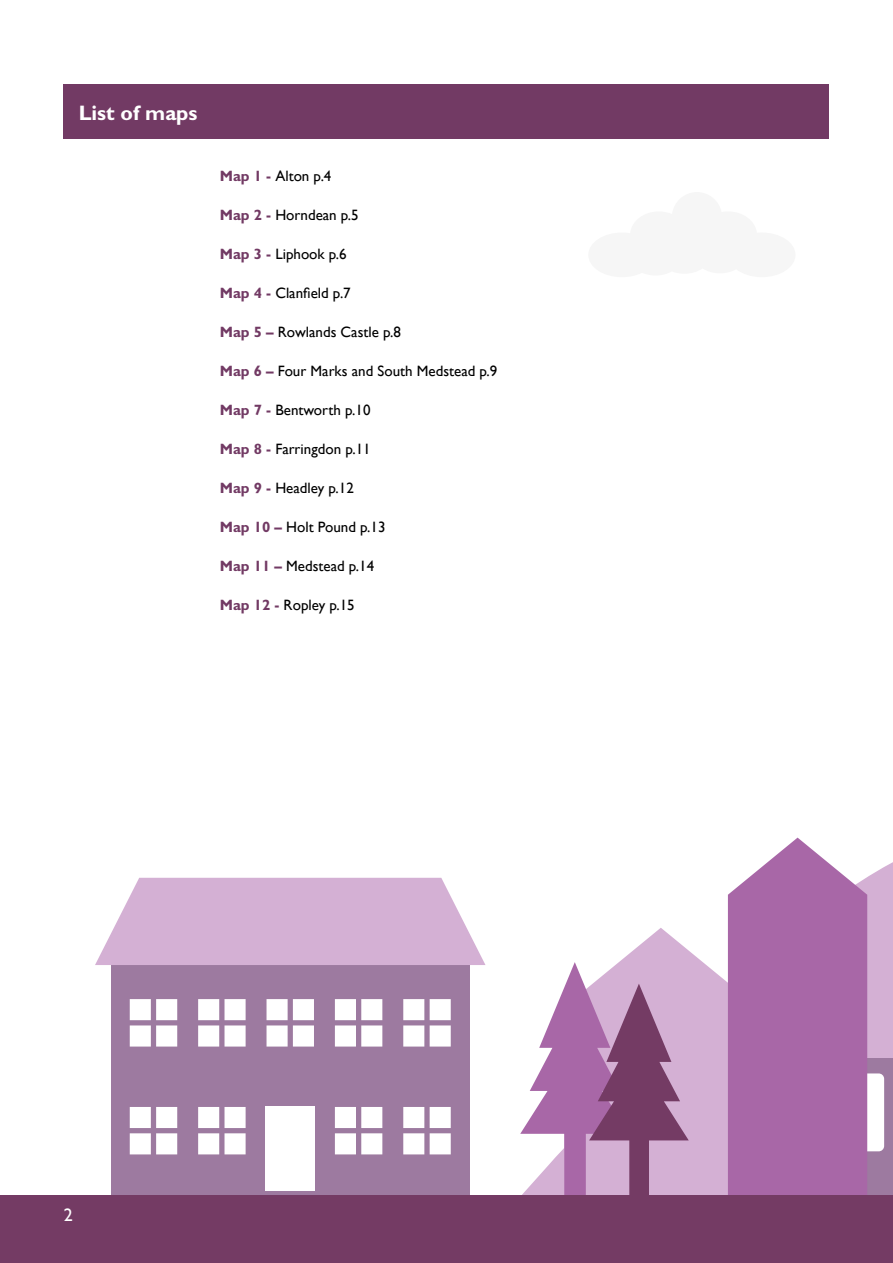
<style>
.page{position:relative;width:893px;height:1263px;background:#fff}
.page>*{position:absolute;margin:0;border:0;box-sizing:border-box;transform-origin:0 0}
.t1{font:700 21px "Gill Sans";color:#fff}
.t2{font:18px "Gill Sans";color:#fff}
.t3{font:15px "Gill Sans";color:#000}
.s1{font-weight:700;color:#723a64}
</style>
<div class="page">
<div style="left:64px;top:84px;width:765px;height:55px;background:#723a64"></div>
<svg style="left:727px;top:862px;width:166px;height:196px;background:#d5b3d5"></svg>
<div style="left:810px;top:1058px;width:83px;height:144px;background:#9d7aa0"></div>
<div style="left:825px;top:1073px;width:59px;height:78px;background:#fff;border-radius:5px"></div>
<div style="left:111px;top:965px;width:358px;height:240px;background:#9d7aa0"></div>
<svg style="left:335px;top:999px;width:47px;height:47px"></svg>
<svg style="left:335px;top:1107px;width:47px;height:47px"></svg>
<svg style="left:267px;top:999px;width:47px;height:47px"></svg>
<svg style="left:198px;top:999px;width:48px;height:47px"></svg>
<svg style="left:198px;top:1107px;width:48px;height:47px"></svg>
<svg style="left:130px;top:999px;width:47px;height:47px"></svg>
<svg style="left:403px;top:999px;width:48px;height:47px"></svg>
<svg style="left:130px;top:1107px;width:47px;height:47px"></svg>
<svg style="left:403px;top:1107px;width:48px;height:47px"></svg>
<svg style="left:95px;top:878px;width:390px;height:87px;background:#d8b8d8"></svg>
<div style="left:265px;top:1106px;width:49px;height:85px;background:#fff"></div>
<svg style="left:619px;top:928px;width:109px;height:267px;fill:#d4b0d4"></svg>
<svg style="left:728px;top:837px;width:139px;height:358px;background:#ae73ae"></svg>
<div style="left:0;top:1195px;width:893px;height:68px;background:#743b64"></div>
<svg style="left:520px;top:962px;width:180px;height:233px"></svg>
<h1 class="t1" style="left:79px;top:100px;width:120px">List of maps</h1>
<p class="t3" style="left:220px;top:168px;width:113px"><span class="s1">Map 1 -</span> Alton p.4</p>
<p class="t3" style="left:220px;top:207px;width:141px"><span class="s1">Map 2 -</span> Horndean p.5</p>
<p class="t3" style="left:220px;top:246px;width:129px"><span class="s1">Map 3 -</span> Liphook p.6</p>
<p class="t3" style="left:220px;top:285px;width:133px"><span class="s1">Map 4 -</span> Clanfield p.7</p>
<p class="t3" style="left:220px;top:324px;width:183px"><span class="s1">Map 5 –</span> Rowlands Castle p.8</p>
<p class="t3" style="left:220px;top:363px;width:279px"><span class="s1">Map 6 –</span> Four Marks and South Medstead p.9</p>
<p class="t3" style="left:220px;top:402px;width:152px"><span class="s1">Map 7 -</span> Bentworth p.10</p>
<p class="t3" style="left:220px;top:441px;width:152px"><span class="s1">Map 8 -</span> Farringdon p.11</p>
<p class="t3" style="left:220px;top:480px;width:136px"><span class="s1">Map 9 -</span> Headley p.12</p>
<p class="t3" style="left:220px;top:519px;width:167px"><span class="s1">Map 10 –</span> Holt Pound p.13</p>
<p class="t3" style="left:220px;top:558px;width:156px"><span class="s1">Map 11 –</span> Medstead p.14</p>
<p class="t3" style="left:220px;top:597px;width:137px"><span class="s1">Map 12 -</span> Ropley p.15</p>
<p class="t2" style="left:64px;top:1205px;width:10px">2</p>
</div>
